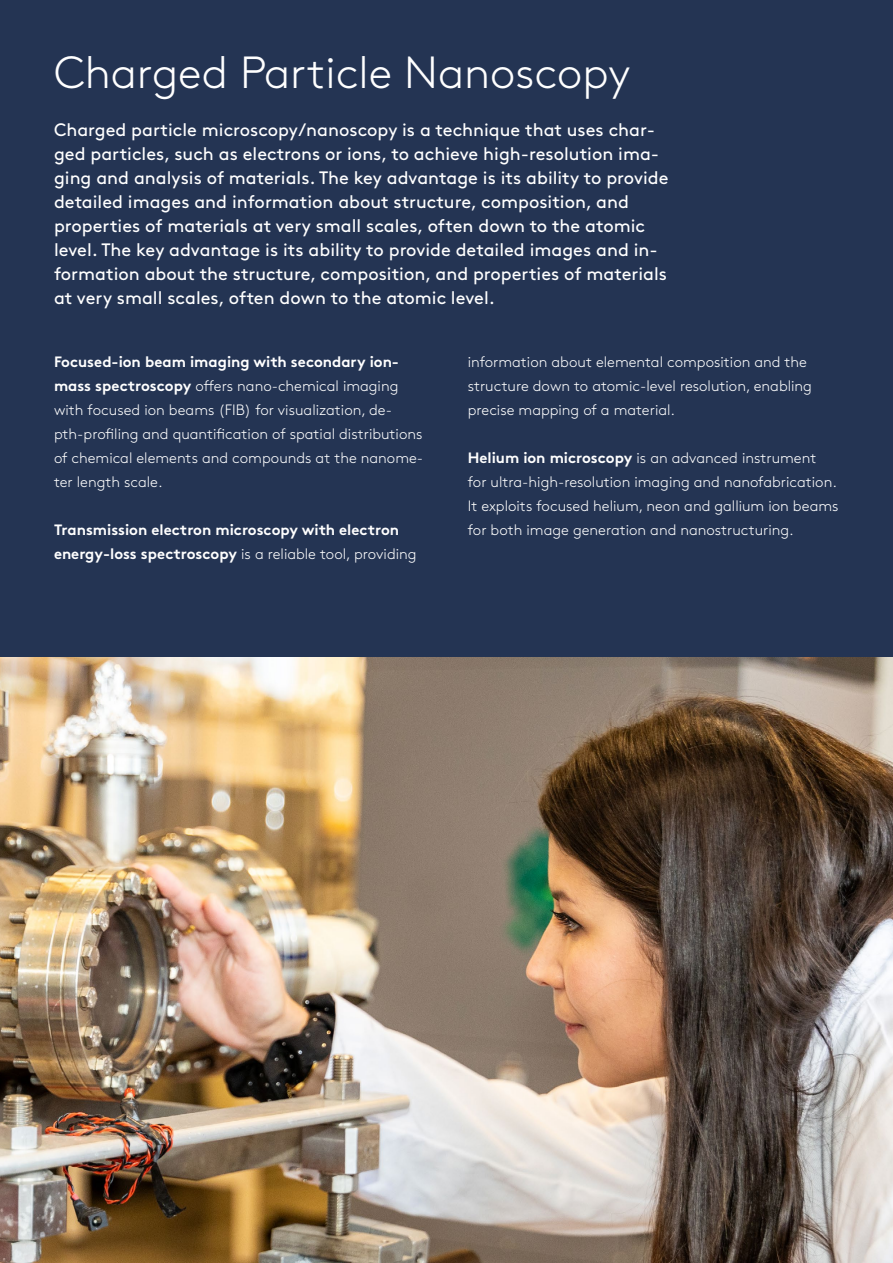
<style>
.page{position:relative;width:893px;height:1263px;background:#243453}
.page>*{position:absolute;margin:0;border:0;box-sizing:border-box;transform-origin:0 0}
.t1{font:300 45px "Brown Std";color:#fff}
.t2{font:18px/24px "Brown Std";color:#fff}
.t3{font:300 15px/24px "Brown Std";color:#fff}
.t4{font:700 15px/24px "Brown Std";color:#fff}
.s1{font-weight:700}
.s2{font-weight:300}
</style>
<div class="page">
<img style="left:0;top:657px;width:893px;height:606px">
<p class="t1" style="left:54px;top:47px;width:578px">Charged Particle Nanoscopy</p>
<p class="t2" style="left:54px;top:118px;width:616px">Charged particle microscopy/nanoscopy is a technique that uses char&shy;ged particles, such as electrons or ions, to achieve high-resolution ima&shy;ging and analysis of materials. The key advantage is its ability to provide detailed images and information about structure, composition, and properties of materials at very small scales, often down to the atomic level. The key advantage is its ability to provide detailed images and in&shy;formation about the structure, composition, and properties of materials at very small scales, often down to the atomic level.</p>
<p class="t3" style="left:54px;top:350px;width:371px"><span class="s1">Focused-ion beam imaging with secondary ion&shy;mass spectroscopy</span> offers nano-chemical imaging with focused ion beams (FIB) for visualization, de&shy;pth-profiling and quantification of spatial distributions of chemical elements and compounds at the nanome&shy;ter length scale.</p>
<p class="t4" style="left:54px;top:518px;width:364px">Transmission electron microscopy with electron energy-loss spectroscopy <span class="s2">is a reliable tool, providing</span></p>
<p class="t3" style="left:468px;top:350px;width:346px">information about elemental composition and the structure down to atomic-level resolution, enabling precise mapping of a material.</p>
<p class="t3" style="left:468px;top:446px;width:372px"><span class="s1">Helium ion microscopy</span> is an advanced instrument for ultra-high-resolution imaging and nanofabrication.<br>It exploits focused helium, neon and gallium ion beams for both image generation and nanostructuring.</p>
</div>
